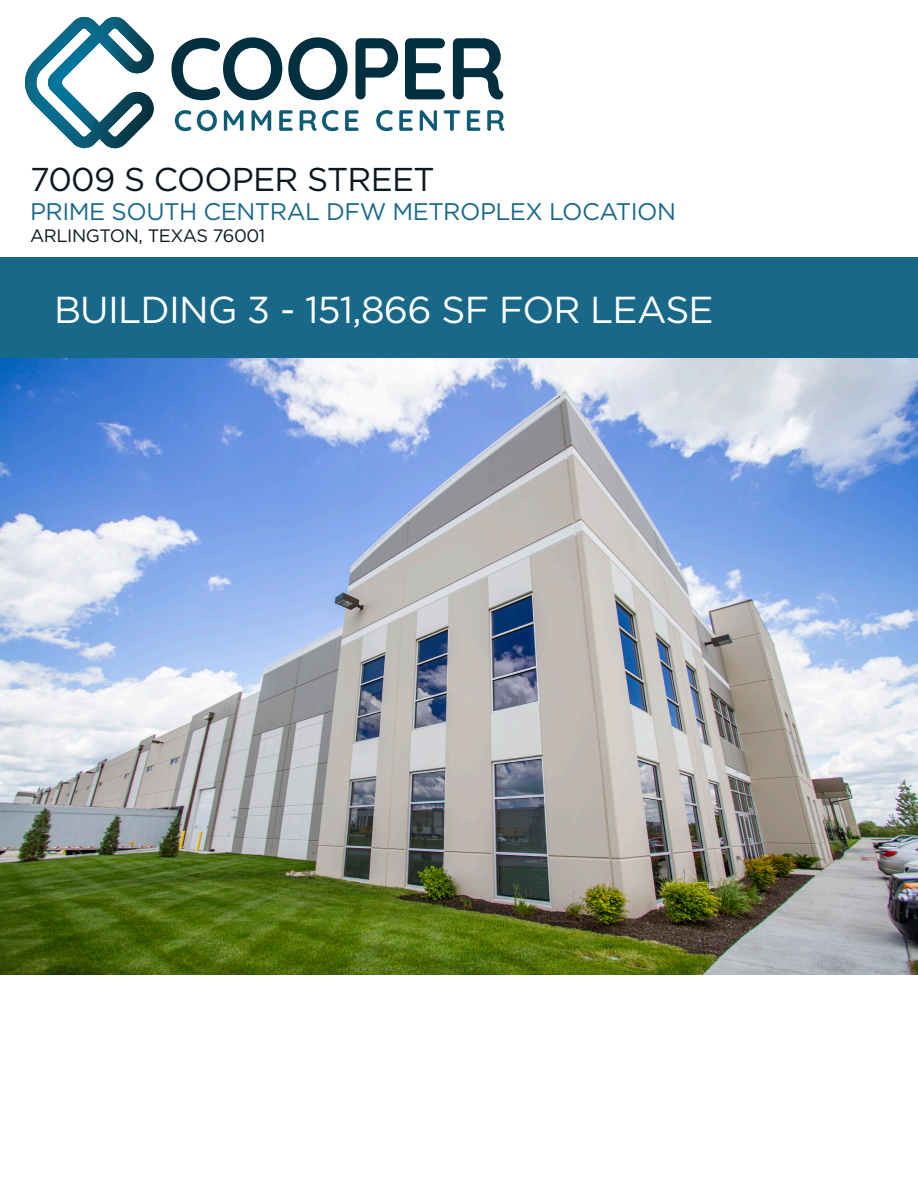
<style>
.page{position:relative;width:918px;height:1188px;background:#fff}
.page>*{position:absolute;margin:0;border:0;box-sizing:border-box;transform-origin:0 0}
.t1{font:37.5px "Gotham";letter-spacing:-.02em;color:#fff}
.t2{font:33px "Gotham";letter-spacing:-.02em;color:#0d1720}
.t3{font:24px "Gotham";letter-spacing:-.02em;color:#18688c}
.t4{font:18px "Gotham";letter-spacing:-.02em;color:#0d1720}
</style>
<div class="page">
<div style="left:0;top:258px;width:918px;height:101px;background:#18688a"></div>
<img style="left:1px;top:359px;width:916px;height:616px">
<svg style="left:171px;top:37px;width:111px;height:63px"></svg>
<svg style="left:288px;top:37px;width:60px;height:63px"></svg>
<svg style="left:356px;top:38px;width:42px;height:61px"></svg>
<svg style="left:405px;top:38px;width:40px;height:61px"></svg>
<svg style="left:453px;top:38px;width:50px;height:61px"></svg>
<svg style="left:175px;top:110px;width:16px;height:21px"></svg>
<svg style="left:197px;top:110px;width:20px;height:21px"></svg>
<svg style="left:224px;top:110px;width:20px;height:21px"></svg>
<svg style="left:252px;top:110px;width:19px;height:21px"></svg>
<svg style="left:279px;top:110px;width:14px;height:21px"></svg>
<svg style="left:300px;top:110px;width:38px;height:21px"></svg>
<svg style="left:345px;top:110px;width:14px;height:21px"></svg>
<svg style="left:376px;top:110px;width:17px;height:21px"></svg>
<svg style="left:399px;top:110px;width:14px;height:21px"></svg>
<svg style="left:420px;top:110px;width:17px;height:21px"></svg>
<svg style="left:444px;top:110px;width:16px;height:21px"></svg>
<svg style="left:467px;top:110px;width:13px;height:21px"></svg>
<svg style="left:487px;top:110px;width:17px;height:21px"></svg>
<svg style="left:24px;top:17px;width:130px;height:131px"></svg>
<img style="left:115px;top:18px;width:28px;height:32px">
<p class="t2" style="left:30px;top:159px;width:406px">7009 S COOPER STREET</p>
<p class="t3" style="left:30px;top:196px;width:648px">PRIME SOUTH CENTRAL DFW METROPLEX LOCATION</p>
<p class="t4" style="left:30px;top:224px;width:237px">ARLINGTON, TEXAS 76001</p>
<p class="t1" style="left:54px;top:286px;width:661px">BUILDING 3 - 151,866 SF FOR LEASE</p>
</div>
